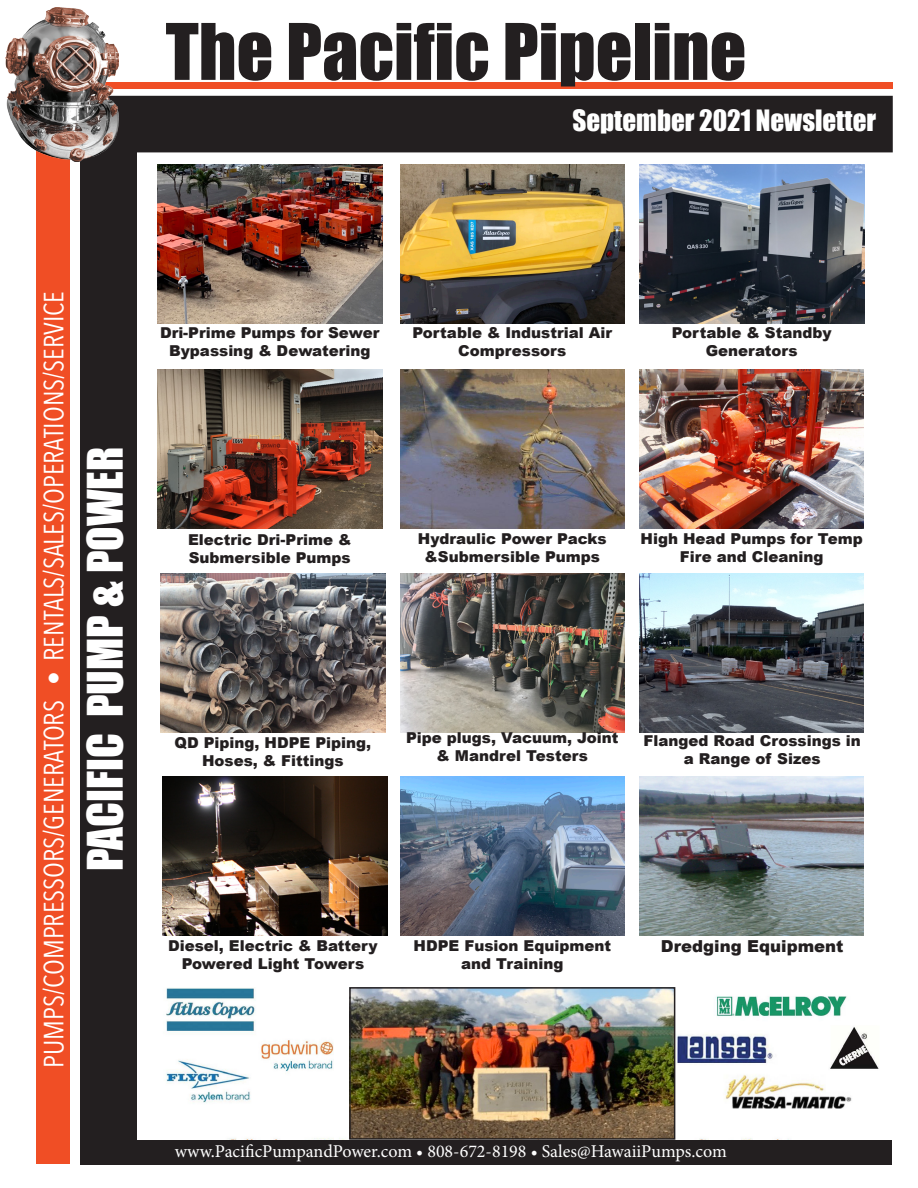
<style>
.page{position:relative;width:918px;height:1188px;background:#fff}
.page>*{position:absolute;margin:0;border:0;box-sizing:border-box;transform-origin:0 0}
.t1{font:72px "Impact";color:#231f20}
.t2{font:45px "Impact";color:#fff}
.t3{font:27.75px "Avenir Next Condensed";color:#fff}
.t4{font:27px "Impact";color:#fff}
.t5{font:18px "Minion Pro";color:#fff}
.t6{font:900 16.5px "Arial";color:#231f20}
.t7{font:900 15px/18px "Arial";color:#231f20;text-align:center}
</style>
<div class="page">
<div style="left:36px;top:127px;width:34px;height:1037px;background:#f04e25"></div>
<div style="left:36px;top:83px;width:857px;height:6px;background:#f04e25"></div>
<div style="left:80px;top:133px;width:57px;height:1031px;background:#231f20"></div>
<div style="left:80px;top:97px;width:812px;height:55px;background:#231f20"></div>
<div style="left:80px;top:96px;width:813px;height:56px;border:2px solid #231f20"></div>
<div style="left:81px;top:1140px;width:810px;height:24px;background:#231f20"></div>
<img style="left:5px;top:7px;width:113px;height:155px">
<img style="left:166px;top:987px;width:713px;height:153px">
<img style="left:158px;top:165px;width:224px;height:159px">
<img style="left:640px;top:165px;width:224px;height:159px">
<img style="left:158px;top:370px;width:224px;height:159px">
<img style="left:400px;top:369px;width:225px;height:159px">
<img style="left:639px;top:370px;width:225px;height:159px">
<img style="left:161px;top:574px;width:224px;height:159px">
<img style="left:400px;top:574px;width:225px;height:159px">
<img style="left:639px;top:574px;width:225px;height:159px">
<img style="left:163px;top:777px;width:224px;height:159px">
<img style="left:400px;top:777px;width:225px;height:159px">
<img style="left:639px;top:777px;width:225px;height:159px">
<img style="left:400px;top:165px;width:225px;height:159px">
<img style="left:352px;top:990px;width:320px;height:147px">
<div style="left:349px;top:987px;width:326px;height:153px;border:2px solid #231f20"></div>
<h1 class="t1" style="left:166px;top:-4px;width:582px">The Pacific Pipeline</h1>
<h3 class="t4" style="left:572px;top:99px;width:305px">September 2021 Newsletter</h3>
<h3 class="t3" style="left:30px;top:1068px;width:778px;rotate:-90deg">PUMPS/COMPRESSORS/GENERATORS • RENTALS/SALES/OPERATIONS/SERVICE</h3>
<h2 class="t2" style="left:70px;top:871px;width:426px;rotate:-90deg">PACIFIC PUMP &amp; POWER</h2>
<p class="t7" style="left:160px;top:323px;width:221px">Dri-Prime Pumps for Sewer<br>Bypassing &amp; Dewatering</p>
<p class="t7" style="left:412px;top:323px;width:201px">Portable &amp; Industrial Air<br>Compressors</p>
<p class="t7" style="left:672px;top:323px;width:161px">Portable &amp; Standby</p>
<p class="t7" style="left:706px;top:341px;width:94px">Generators</p>
<p class="t7" style="left:188px;top:530px;width:165px">Electric Dri-Prime &amp;</p>
<p class="t7" style="left:189px;top:548px;width:164px">Submersible Pumps</p>
<p class="t7" style="left:418px;top:529px;width:190px">Hydraulic Power Packs &amp;Submersible Pumps</p>
<p class="t7" style="left:641px;top:529px;width:224px">High Head Pumps for Temp<br>Fire and Cleaning</p>
<p class="t7" style="left:175px;top:733px;width:198px">QD Piping, HDPE Piping,<br>Hoses, &amp; Fittings</p>
<p class="t7" style="left:406px;top:729px;width:214px">Pipe plugs, Vacuum, Joint &amp; Mandrel Testers</p>
<p class="t7" style="left:643px;top:732px;width:219px">Flanged Road Crossings in a Range of Sizes</p>
<p class="t7" style="left:168px;top:936px;width:211px">Diesel, Electric &amp; Battery<br>Powered Light Towers</p>
<p class="t7" style="left:414px;top:936px;width:199px">HDPE Fusion Equipment and Training</p>
<p class="t6" style="left:661px;top:934px;width:184px">Dredging Equipment</p>
<p class="t5" style="left:175px;top:1139px;width:554px">www.PacificPumpandPower.com • 808-672-8198 • Sales@HawaiiPumps.com</p>
</div>
